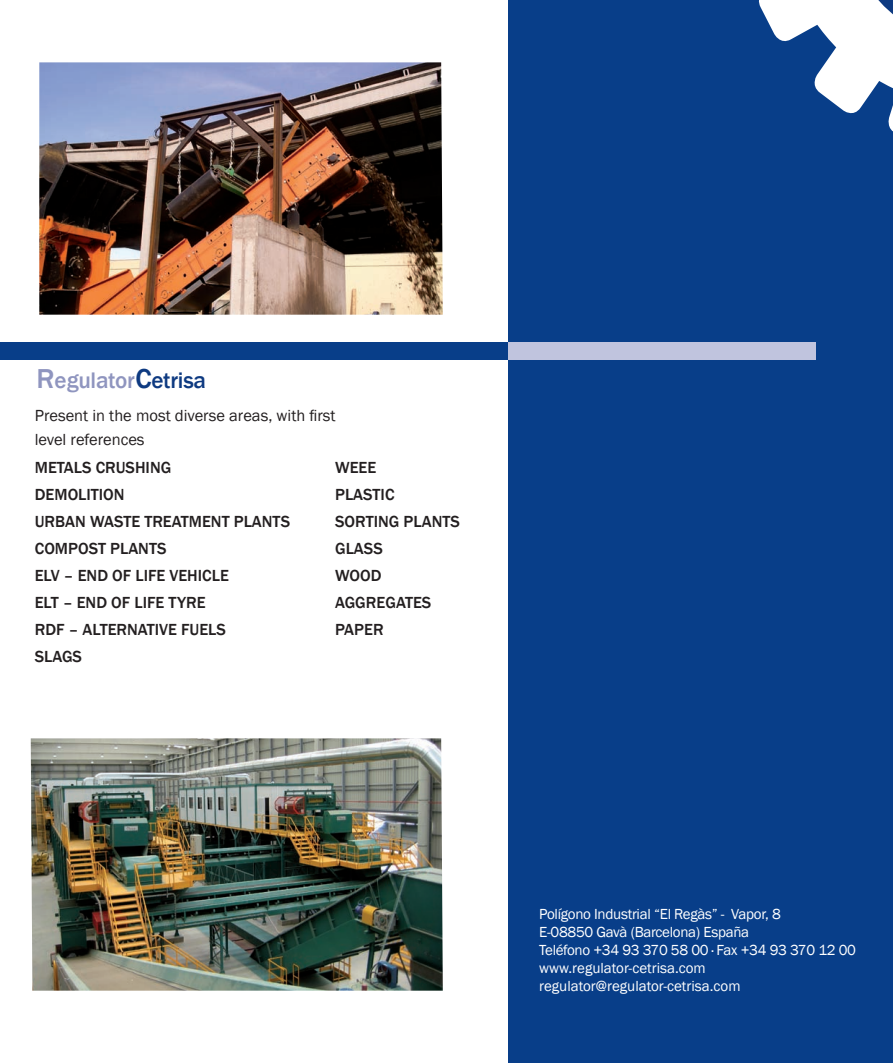
<style>
.page{position:relative;width:893px;height:1063px;background:#fff}
.page>*{position:absolute;margin:0;border:0;box-sizing:border-box;transform-origin:0 0}
.t1{font:500 23.1px "Franklin Gothic";letter-spacing:-.01em;color:#8f95bf}
.t2{font:500 16.5px "Franklin Gothic";color:#231f20}
.t3{font:16.5px "Franklin Gothic";color:#231f20}
.t4{font:15px "Franklin Gothic";letter-spacing:-.02em;color:#fff}
.t5{font:15px "Franklin Gothic";color:#fff}
.s1{font-size:28.2px}
.s2{font-size:28.2px;color:#0e3a81}
.s3{color:#0e3a81}
</style>
<div class="page">
<div style="left:509px;top:0;width:384px;height:1063px;background:#083e89"></div>
<svg style="left:759px;top:0;width:134px;height:132px"></svg>
<div style="left:0;top:342px;width:508px;height:17px;background:#083e89"></div>
<div style="left:508px;top:342px;width:307px;height:17px;background:#c0c4de"></div>
<img style="left:31px;top:738px;width:412px;height:253px">
<img style="left:39px;top:62px;width:404px;height:253px">
<p class="t1" style="left:36px;top:366px;width:171px"><span class="s1">R</span>egulator<span class="s2">C</span><span class="s3">etrisa</span></p>
<p class="t3" style="left:35px;top:405px;width:302px">Present in the most diverse areas, with first</p>
<p class="t3" style="left:35px;top:429px;width:111px">level references</p>
<p class="t2" style="left:335px;top:457px;width:43px">WEEE</p>
<p class="t2" style="left:335px;top:484px;width:61px">PLASTIC</p>
<p class="t2" style="left:335px;top:511px;width:126px">SORTING PLANTS</p>
<p class="t2" style="left:335px;top:538px;width:49px">GLASS</p>
<p class="t2" style="left:335px;top:565px;width:48px">WOOD</p>
<p class="t2" style="left:335px;top:592px;width:98px">AGGREGATES</p>
<p class="t2" style="left:335px;top:619px;width:50px">PAPER</p>
<p class="t2" style="left:35px;top:457px;width:138px">METALS CRUSHING</p>
<p class="t2" style="left:35px;top:484px;width:91px">DEMOLITION</p>
<p class="t2" style="left:35px;top:511px;width:257px">URBAN WASTE TREATMENT PLANTS</p>
<p class="t2" style="left:35px;top:538px;width:133px">COMPOST PLANTS</p>
<p class="t2" style="left:35px;top:565px;width:196px">ELV – END OF LIFE VEHICLE</p>
<p class="t2" style="left:35px;top:592px;width:172px">ELT – END OF LIFE TYRE</p>
<p class="t2" style="left:35px;top:619px;width:193px">RDF – ALTERNATIVE FUELS</p>
<p class="t2" style="left:35px;top:646px;width:49px">SLAGS</p>
<p class="t4" style="left:539px;top:904px;width:243px">Polígono Industrial “El Regàs” - Vapor, 8</p>
<p class="t4" style="left:539px;top:922px;width:211px">E-08850 Gavà (Barcelona) España</p>
<p class="t4" style="left:539px;top:940px;width:318px">Teléfono +34 93 370 58 00 · Fax +34 93 370 12 00</p>
<p class="t5" style="left:539px;top:958px;width:168px">www.regulator-cetrisa.com</p>
<p class="t5" style="left:539px;top:976px;width:203px">regulator@regulator-cetrisa.com</p>
</div>
